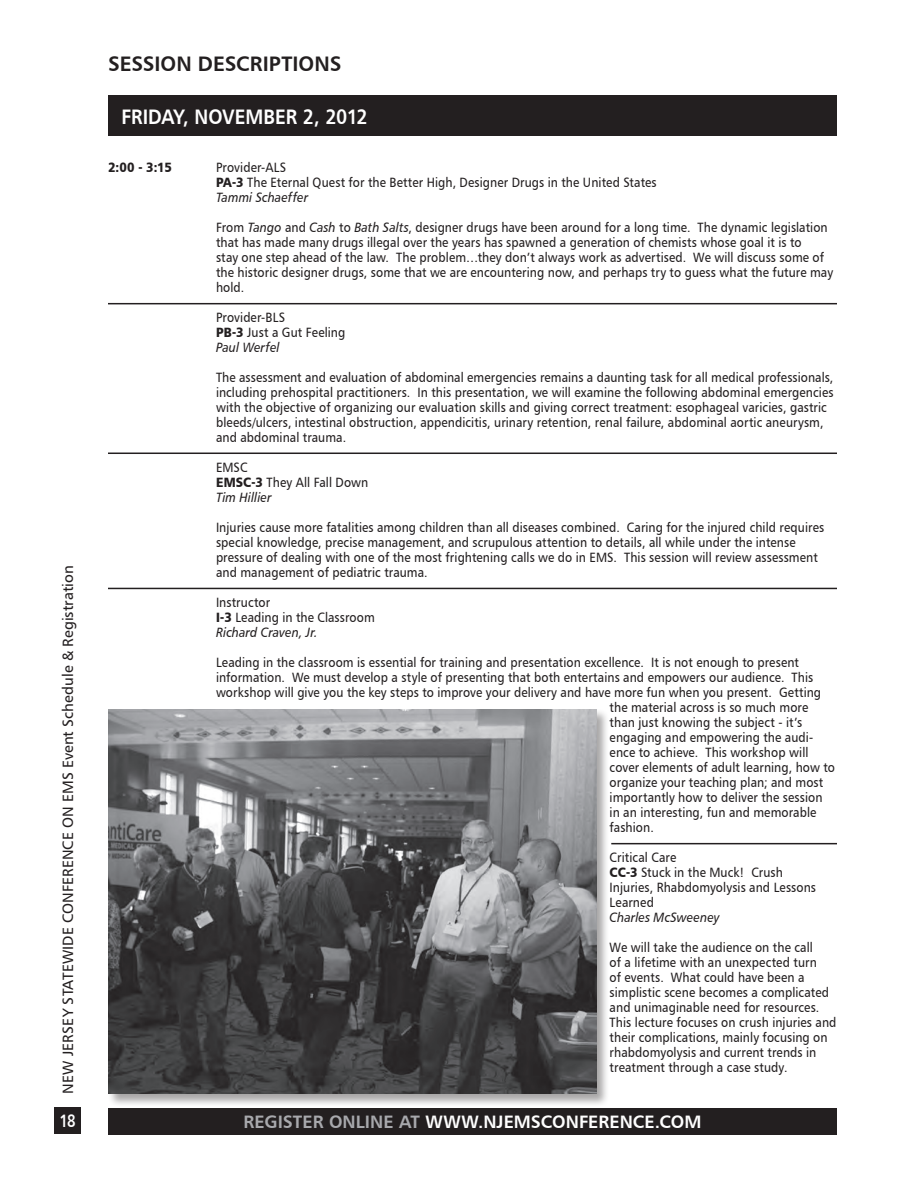
<style>
.page{position:relative;width:918px;height:1188px;background:#fff}
.page>*{position:absolute;margin:0;border:0;box-sizing:border-box;transform-origin:0 0}
.t1{font:21px "Humanist 777 BT Bold B";letter-spacing:-.005em;color:#fff;scale:.9 1}
.t2{font:21px "Humanist 777 BT Bold B";color:#231f20}
.t3{font:18px "Humanist 777 BT Bold B";color:#fff}
.t4{font:18px "Humanist 777 BT Bold B";color:#fff;scale:.8 1}
.t5{font:15px "Humanist 777 BT Roman B";letter-spacing:.005em;color:#231f20}
.t6{font:13.5px/15px "Humanist 777 BT Roman B";letter-spacing:.005em;color:#231f20;scale:.9 1}
.t7{font:13.5px "Humanist 777 BT Italic B";letter-spacing:.01em;color:#231f20;scale:.9 1}
.t8{font:13.5px "Humanist 777 BT Black B";color:#231f20;scale:.9 1}
.s1{font-family:"Humanist 777 BT Black B"}
.s2{font-family:"Humanist 777 BT Italic B"}
.s3{color:#a8a9ad}
</style>
<div class="page">
<div style="left:54px;top:1107px;width:27px;height:27px;background:#231f20"></div>
<div style="left:108px;top:95px;width:729px;height:41px;background:#231f20"></div>
<div style="left:108px;top:1108px;width:729px;height:27px;background:#231f20"></div>
<hr style="left:108px;top:303px;width:729px;height:1px;background:#231f20">
<hr style="left:108px;top:453px;width:729px;height:1px;background:#231f20">
<hr style="left:108px;top:588px;width:729px;height:1px;background:#231f20">
<div style="left:108px;top:709px;width:502px;height:398px;background:#231f20;opacity:.4"></div>
<img style="left:108px;top:709px;width:488px;height:385px">
<hr style="left:611px;top:843px;width:226px;height:1px;background:#231f20">
<p class="t5" style="left:59px;top:1094px;width:530px;rotate:-90deg">NEW JERSEY STATEWIDE CONFERENCE ON EMS Event Schedule &amp; Registration</p>
<p class="t4" style="left:59px;top:1110px;width:22px">18</p>
<p class="t2" style="left:108px;top:50px;width:235px">SESSION DESCRIPTIONS</p>
<p class="t1" style="left:122px;top:103px;width:275px">FRIDAY, NOVEMBER 2, 2012</p>
<p class="t8" style="left:108px;top:159px;width:72px">2:00 - 3:15</p>
<p class="t6" style="left:216px;top:160px;width:80px">Provider-ALS</p>
<p class="t6" style="left:216px;top:175px;width:491px"><span class="s1">PA-3</span> The Eternal Quest for the Better High, Designer Drugs in the United States</p>
<p class="t7" style="left:216px;top:189px;width:104px">Tammi Schaeffer</p>
<p class="t6" style="left:216px;top:220px;width:687px">From <span class="s2">Tango</span> and <span class="s2">Cash</span> to <span class="s2">Bath Salts</span>, designer drugs have been around for a long time. The dynamic legislation that has made many drugs illegal over the years has spawned a generation of chemists whose goal it is to<br>stay one step ahead of the law. The problem…they don’t always work as advertised. We will discuss some of the historic designer drugs, some that we are encountering now, and perhaps try to guess what the future may hold.</p>
<p class="t6" style="left:216px;top:310px;width:78px">Provider-BLS</p>
<p class="t6" style="left:216px;top:325px;width:145px"><span class="s1">PB-3</span> Just a Gut Feeling</p>
<p class="t7" style="left:216px;top:339px;width:72px">Paul Werfel</p>
<p class="t6" style="left:216px;top:370px;width:688px">The assessment and evaluation of abdominal emergencies remains a daunting task for all medical professionals, including prehospital practitioners. In this presentation, we will examine the following abdominal emergencies with the objective of organizing our evaluation skills and giving correct treatment: esophageal varicies, gastric bleeds/ulcers, intestinal obstruction, appendicitis, urinary retention, renal failure, abdominal aortic aneurysm,</p>
<p class="t6" style="left:216px;top:430px;width:146px">and abdominal trauma.</p>
<p class="t6" style="left:216px;top:460px;width:37px">EMSC</p>
<p class="t6" style="left:216px;top:475px;width:171px"><span class="s1">EMSC-3</span> They All Fall Down</p>
<p class="t7" style="left:216px;top:489px;width:63px">Tim Hillier</p>
<p class="t6" style="left:216px;top:520px;width:677px">Injuries cause more fatalities among children than all diseases combined. Caring for the injured child requires special knowledge, precise management, and scrupulous attention to details, all while under the intense</p>
<p class="t6" style="left:216px;top:550px;width:670px">pressure of dealing with one of the most frightening calls we do in EMS. This session will review assessment and management of pediatric trauma.</p>
<p class="t6" style="left:216px;top:595px;width:62px">Instructor</p>
<p class="t6" style="left:216px;top:610px;width:178px"><span class="s1">I-3</span> Leading in the Classroom<br><span class="s2">Richard Craven, Jr.</span></p>
<p class="t6" style="left:216px;top:655px;width:665px">Leading in the classroom is essential for training and presentation excellence. It is not enough to present information. We must develop a style of presenting that both entertains and empowers our audience. This</p>
<p class="t6" style="left:610px;top:685px;width:252px;text-indent:-394px">workshop will give you the key steps to improve your delivery and have more fun when you present. Getting the material across is so much more than just knowing the subject - it’s engaging and empowering the audi&shy;ence to achieve. This workshop will cover elements of adult learning, how to organize your teaching plan; and most importantly how to deliver the session in an interesting, fun and memorable fashion.</p>
<p class="t6" style="left:610px;top:850px;width:76px">Critical Care</p>
<p class="t6" style="left:610px;top:865px;width:194px"><span class="s1">CC-3</span> Stuck in the Muck! Crush</p>
<p class="t6" style="left:610px;top:880px;width:231px">Injuries, Rhabdomyolysis and Lessons<br>Learned</p>
<p class="t7" style="left:610px;top:909px;width:124px">Charles McSweeney</p>
<p class="t6" style="left:610px;top:940px;width:254px">We will take the audience on the call<br>of a lifetime with an unexpected turn<br>of events. What could have been a simplistic scene becomes a complicated and unimaginable need for resources.<br>This lecture focuses on crush injuries and their complications, mainly focusing on rhabdomyolysis and current trends in treatment through a case study.</p>
<p class="t3" style="left:243px;top:1111px;width:460px"><span class="s3">REGISTER ONLINE AT</span> WWW.NJEMSCONFERENCE.COM</p>
</div>
